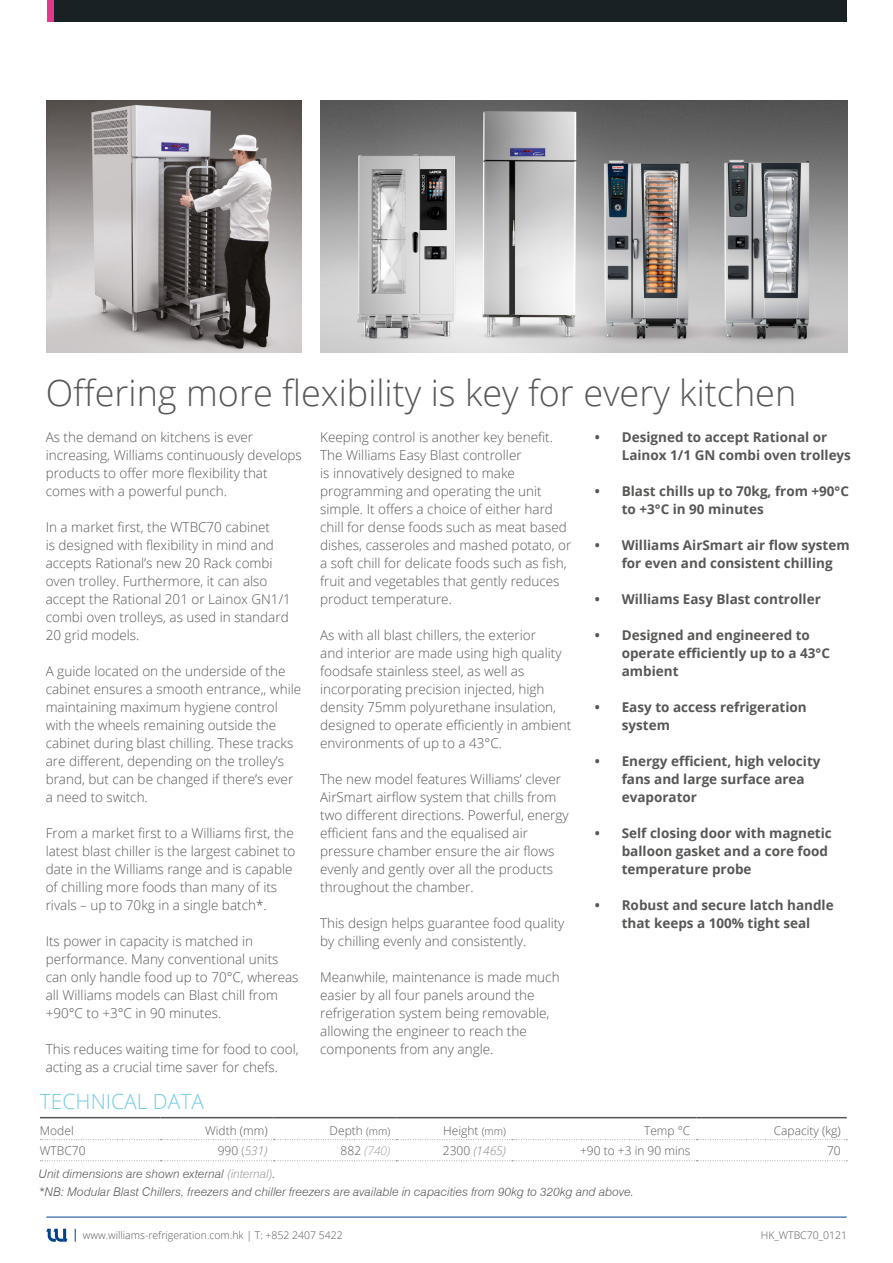
<style>
.page{position:relative;width:893px;height:1263px;background:#fff}
.page>*{position:absolute;margin:0;border:0;box-sizing:border-box;transform-origin:0 0}
.Body{font:300 36px "Open Sans";color:#575756}
.Table_Body{font:300 21px "Open Sans";color:#74cde4}
.Body-2{font:300 13.5px/18px "Open Sans";color:#575756}
.t1{font:700 13.5px/18px "Open Sans";color:#575756}
.Body-3{font:italic 300 12px/18px "Swiss 721 BT";letter-spacing:.01em;color:#575756}
.TableBody_Data{font:300 12px "Open Sans";color:#575756}
.Table_Body-2{font:italic 300 12px "Open Sans";color:#878787}
.Table_Body-3{font:italic 300 12px "Open Sans";color:#9d9d9c}
.t2{font:300 10.5px "Open Sans";color:#575756}
.s1{font-size:10.5px}
.s2{font-style:normal;color:#575756}
.s3{font-style:normal}
.s4{color:#9d9d9c}
</style>
<div class="page">
<div style="left:53px;top:0;width:794px;height:21px;background:#192125"></div>
<img style="left:46px;top:100px;width:255px;height:252px">
<img style="left:320px;top:100px;width:527px;height:252px">
<div style="left:48px;top:0;width:6px;height:21px;background:#df388d"></div>
<hr style="left:40px;top:1117px;width:120px;height:1px;background:#575756">
<hr style="left:160px;top:1117px;width:114px;height:1px;background:#575756">
<hr style="left:274px;top:1117px;width:122px;height:1px;background:#575756">
<hr style="left:396px;top:1117px;width:116px;height:1px;background:#575756">
<hr style="left:512px;top:1117px;width:184px;height:1px;background:#575756">
<hr style="left:696px;top:1117px;width:151px;height:1px;background:#575756">
<svg style="left:40px;top:1139px;width:807px;height:22px"></svg>
<hr style="left:46px;top:1217px;width:801px;height:1px;background:#004289">
<svg style="left:46px;top:1229px;width:22px;height:13px"></svg>
<svg style="left:75px;top:1229px;width:1px;height:13px"></svg>
<p class="Body" style="left:46px;top:369px;width:752px">Offering more flexibility is key for every kitchen</p>
<p class="Body-2" style="left:46px;top:428px;width:258px">As the demand on kitchens is ever increasing, Williams continuously develops products to offer more flexibility that comes with a powerful punch.</p>
<p class="Body-2" style="left:46px;top:518px;width:247px">In a market first, the WTBC70 cabinet<br>is designed with flexibility in mind and accepts Rational’s new 20 Rack combi oven trolley. Furthermore, it can also accept the Rational 201 or Lainox GN1/1 combi oven trolleys, as used in standard 20 grid models.</p>
<p class="Body-2" style="left:46px;top:662px;width:257px">A guide located on the underside of the cabinet ensures a smooth entrance,, while maintaining maximum hygiene control with the wheels remaining outside the cabinet during blast chilling. These tracks are different, depending on the trolley’s brand, but can be changed if there’s ever a need to switch.</p>
<p class="Body-2" style="left:46px;top:824px;width:251px">From a market first to a Williams first, the latest blast chiller is the largest cabinet to date in the Williams range and is capable of chilling more foods than many of its rivals – up to 70kg in a single batch*.</p>
<p class="Body-2" style="left:46px;top:932px;width:254px">Its power in capacity is matched in performance. Many conventional units can only handle food up to 70°C, whereas all Williams models can Blast chill from +90°C to +3°C in 90 minutes.</p>
<p class="Body-2" style="left:46px;top:1040px;width:254px">This reduces waiting time for food to cool, acting as a crucial time saver for chefs.</p>
<p class="Body-2" style="left:320px;top:428px;width:253px">Keeping control is another key benefit.<br>The Williams Easy Blast controller<br>is innovatively designed to make programming and operating the unit simple. It offers a choice of either hard chill for dense foods such as meat based dishes, casseroles and mashed potato, or a soft chill for delicate foods such as fish, fruit and vegetables that gently reduces product temperature.</p>
<p class="Body-2" style="left:320px;top:626px;width:253px">As with all blast chillers, the exterior<br>and interior are made using high quality foodsafe stainless steel, as well as incorporating precision injected, high density 75mm polyurethane insulation, designed to operate efficiently in ambient environments of up to a 43°C.</p>
<p class="Body-2" style="left:320px;top:770px;width:250px">The new model features Williams’ clever AirSmart airflow system that chills from two different directions. Powerful, energy efficient fans and the equalised air pressure chamber ensure the air flows evenly and gently over all the products throughout the chamber.</p>
<p class="Body-2" style="left:320px;top:914px;width:246px">This design helps guarantee food quality by chilling evenly and consistently.</p>
<p class="Body-2" style="left:320px;top:968px;width:241px">Meanwhile, maintenance is made much easier by all four panels around the refrigeration system being removable, allowing the engineer to reach the components from any angle.</p>
<p class="t1" style="left:622px;top:428px;width:231px;text-indent:-27px">• Designed to accept Rational or<br>Lainox 1/1 GN combi oven trolleys</p>
<p class="t1" style="left:622px;top:482px;width:229px;text-indent:-27px">• Blast chills up to 70kg, from +90°C to +3°C in 90 minutes</p>
<p class="t1" style="left:622px;top:536px;width:229px;text-indent:-27px">• Williams AirSmart air flow system for even and consistent chilling</p>
<p class="t1" style="left:595px;top:590px;width:228px">• Williams Easy Blast controller</p>
<p class="t1" style="left:622px;top:626px;width:210px;text-indent:-27px">• Designed and engineered to operate efficiently up to a 43°C ambient</p>
<p class="t1" style="left:622px;top:698px;width:186px;text-indent:-27px">• Easy to access refrigeration system</p>
<p class="t1" style="left:622px;top:752px;width:200px;text-indent:-27px">• Energy efficient, high velocity fans and large surface area evaporator</p>
<p class="t1" style="left:622px;top:824px;width:212px;text-indent:-27px">• Self closing door with magnetic balloon gasket and a core food temperature probe</p>
<p class="t1" style="left:595px;top:896px;width:240px;text-align:center">• Robust and secure latch handle that keeps a 100% tight seal</p>
<p class="Table_Body" style="left:40px;top:1087px;width:166px">TECHNICAL DATA</p>
<p class="TableBody_Data" style="left:40px;top:1123px;width:35px">Model</p>
<p class="TableBody_Data" style="left:205px;top:1123px;width:64px">Width (mm)</p>
<p class="TableBody_Data" style="left:330px;top:1123px;width:62px">Depth <span class="s1">(mm)</span></p>
<p class="TableBody_Data" style="left:443px;top:1123px;width:64px">Height <span class="s1">(mm)</span></p>
<p class="TableBody_Data" style="left:644px;top:1123px;width:48px">Temp °C</p>
<p class="TableBody_Data" style="left:774px;top:1123px;width:68px">Capacity (kg)</p>
<p class="TableBody_Data" style="left:40px;top:1142px;width:47px">WTBC70</p>
<p class="Table_Body-2" style="left:218px;top:1142px;width:51px"><span class="s2">990</span> <span class="s3">(</span>531)</p>
<p class="Table_Body-3" style="left:341px;top:1142px;width:51px"><span class="s2">882</span> (740)</p>
<p class="Table_Body-2" style="left:443px;top:1142px;width:65px"><span class="s2">2300</span> (1465)</p>
<p class="TableBody_Data" style="left:580px;top:1142px;width:112px">+90 to +3 in 90 mins</p>
<p class="TableBody_Data" style="left:827px;top:1142px;width:15px">70</p>
<p class="Body-3" style="left:39px;top:1165px;width:597px">Unit dimensions are shown external <span class="s4">(internal)</span>.<br>*NB: Modular Blast Chillers, freezers and chiller freezers are available in capacities from 90kg to 320kg and above.</p>
<p class="t2" style="left:83px;top:1228px;width:262px">www.williams-refrigeration.com.hk | T: +852 2407 5422</p>
<p class="t2" style="left:761px;top:1228px;width:88px">HK_WTBC70_0121</p>
</div>
